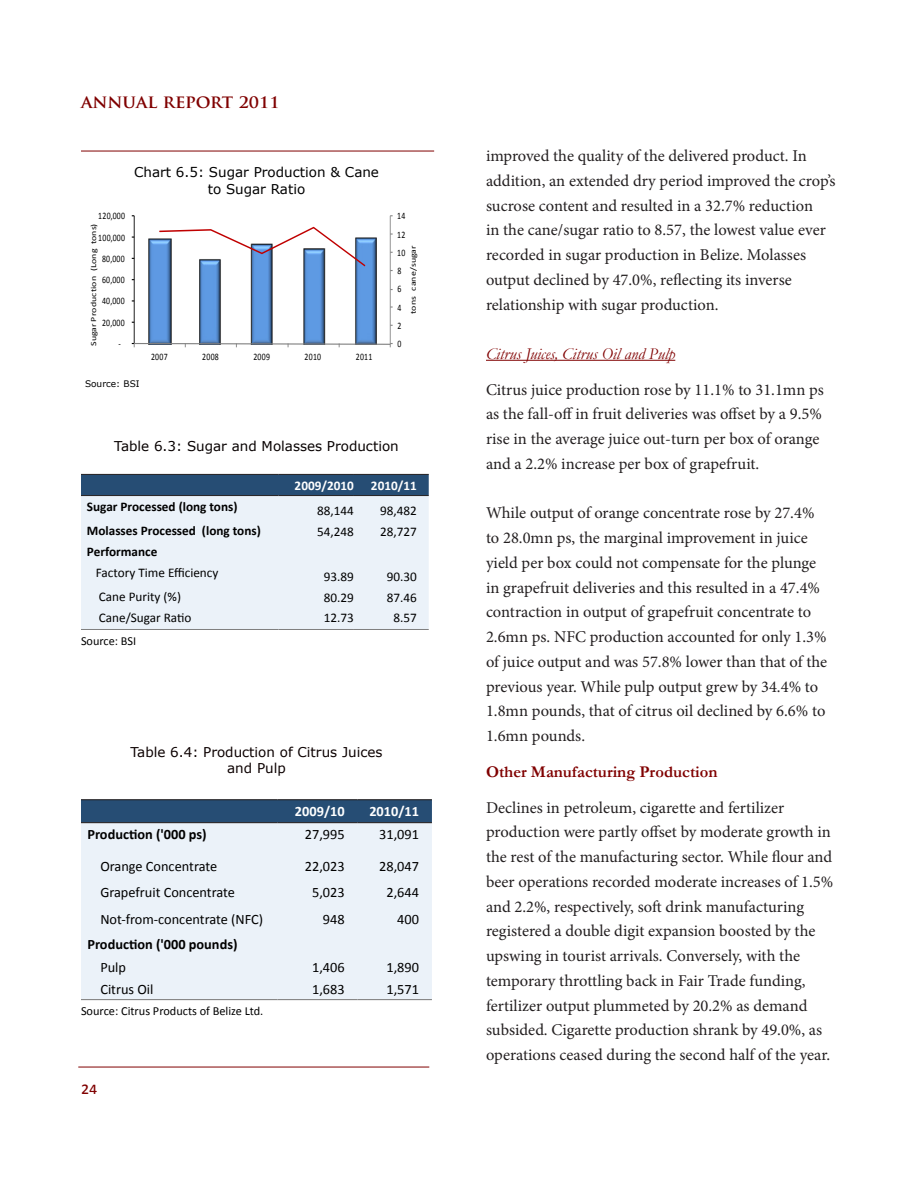
<style>
.page{position:relative;width:918px;height:1188px;background:#fff}
.page>*{position:absolute;margin:0;border:0;box-sizing:border-box;transform-origin:0 0}
.t1{font:700 18px "Trajan Pro";color:#800000}
.t2{font:18px "Calibri";color:#800000}
.Body_Text{font:16.5px/24.8px "Minion Pro";color:#231f20}
.Sub_Heading{font:italic 16.5px "Garamond";color:#800000}
.Heading_2{font:700 16.5px "Garamond";color:#800000}
.Body_Text-2{font:14.25px "Calibri";color:#000}
.Body_Text-3{font:700 14.25px "Calibri";color:#000}
.Body_Text-4{font:700 14.25px "Calibri";color:#fff}
.Chart___Table_Headin{font:13.5px "Verdana";color:#000}
.Chart___Table_Headin-2{font:13.5px "Verdana";color:#0c0000}
.Chart___Table_Headin-3{font:13.5px "Verdana";color:#070000}
.Body_Text-5{font:13.2px "Calibri";color:#000}
.Body_Text-6{font:700 13.2px "Calibri";color:#000}
.Body_Text-7{font:700 13.2px "Calibri";color:#fff}
.Body_Text-8{font:12.3px "Calibri";color:#000}
.t3{font:9.9px "Calibri";letter-spacing:.03em;color:#000;scale:.79 1}
.Chart___Table_Headin-4{font:9px "Verdana";color:#000}
.t4{font:7.8px "Calibri";letter-spacing:.01em;color:#000;scale:1.27 1}
</style>
<div class="page">
<hr style="left:486px;top:360px;width:189px;height:1px;background:#800000">
<hr style="left:81px;top:151px;width:353px;height:1px;background:#800000">
<div style="left:81px;top:475px;width:348px;height:20px;background:#264d74"></div>
<div style="left:81px;top:496px;width:348px;height:133px;background:#ebf2f9"></div>
<hr style="left:81px;top:474px;width:197px;height:1px;background:#231f20">
<hr style="left:278px;top:474px;width:76px;height:1px;background:#231f20">
<hr style="left:354px;top:474px;width:75px;height:1px;background:#231f20">
<hr style="left:81px;top:495px;width:197px;height:1px;background:#231f20">
<hr style="left:278px;top:495px;width:76px;height:1px;background:#231f20">
<hr style="left:354px;top:495px;width:75px;height:1px;background:#231f20">
<hr style="left:278px;top:629px;width:76px;height:1px;background:#808080">
<hr style="left:354px;top:629px;width:75px;height:1px;background:#808080">
<hr style="left:81px;top:629px;width:197px;height:1px;background:#808080">
<div style="left:81px;top:800px;width:351px;height:22px;background:#264d74"></div>
<div style="left:81px;top:823px;width:351px;height:176px;background:#ebf2f9"></div>
<svg style="left:81px;top:1000px;width:351px;height:1px"></svg>
<hr style="left:81px;top:799px;width:196px;height:1px;background:#231f20">
<hr style="left:277px;top:799px;width:81px;height:1px;background:#231f20">
<hr style="left:358px;top:799px;width:74px;height:1px;background:#231f20">
<hr style="left:81px;top:822px;width:196px;height:1px;background:#231f20">
<hr style="left:277px;top:822px;width:81px;height:1px;background:#231f20">
<hr style="left:358px;top:822px;width:74px;height:1px;background:#231f20">
<hr style="left:277px;top:999px;width:81px;height:1px;background:#808080">
<hr style="left:358px;top:999px;width:74px;height:1px;background:#808080">
<hr style="left:81px;top:999px;width:196px;height:1px;background:#808080">
<hr style="left:78px;top:1067px;width:351px;height:1px;background:#800000">
<img style="left:148px;top:238px;width:24px;height:105px">
<img style="left:199px;top:237px;width:178px;height:106px">
<hr style="left:390px;top:216px;width:1px;height:128px;background:#868686">
<hr style="left:134px;top:216px;width:1px;height:128px;background:#000">
<svg style="left:132px;top:343px;width:261px;height:4px"></svg>
<svg style="left:159px;top:226px;width:207px;height:42px"></svg>
<p class="t1" style="left:81px;top:90px;width:200px">ANNUAL REPORT 2011</p>
<p class="t3" style="left:98px;top:210px;width:35px">120,000</p>
<p class="t4" style="left:89px;top:346px;width:98px;rotate:-90deg">Sugar Production (Long tons)</p>
<p class="t3" style="left:98px;top:231px;width:35px">100,000</p>
<p class="t3" style="left:102px;top:252px;width:30px">80,000</p>
<p class="t3" style="left:102px;top:274px;width:30px">60,000</p>
<p class="t3" style="left:102px;top:295px;width:30px">40,000</p>
<p class="t3" style="left:102px;top:316px;width:30px">20,000</p>
<p class="t3" style="left:119px;top:337px;width:5px">-</p>
<p class="Chart___Table_Headin" style="left:134px;top:163px;width:246px">Chart 6.5: Sugar Production &amp; Cane</p>
<p class="Chart___Table_Headin" style="left:208px;top:179px;width:99px">to Sugar Ratio</p>
<p class="t3" style="left:151px;top:351px;width:22px">2007</p>
<p class="t3" style="left:202px;top:351px;width:22px">2008</p>
<p class="t3" style="left:253px;top:351px;width:22px">2009</p>
<p class="t3" style="left:305px;top:351px;width:22px">2010</p>
<p class="t3" style="left:356px;top:351px;width:22px">2011</p>
<p class="Chart___Table_Headin-4" style="left:85px;top:378px;width:56px">Source: BSI</p>
<p class="t3" style="left:397px;top:210px;width:12px">14</p>
<p class="t3" style="left:397px;top:228px;width:12px">12</p>
<p class="t4" style="left:408px;top:314px;width:55px;rotate:-90deg">tons cane/sugar</p>
<p class="t3" style="left:397px;top:246px;width:12px">10</p>
<p class="t3" style="left:398px;top:265px;width:7px">8</p>
<p class="t3" style="left:398px;top:283px;width:7px">6</p>
<p class="t3" style="left:398px;top:301px;width:7px">4</p>
<p class="t3" style="left:398px;top:319px;width:7px">2</p>
<p class="t3" style="left:398px;top:337px;width:7px">0</p>
<p class="Chart___Table_Headin-3" style="left:114px;top:436px;width:286px">Table 6.3: Sugar and Molasses Production</p>
<p class="Body_Text-7" style="left:295px;top:477px;width:61px">2009/2010</p>
<p class="Body_Text-7" style="left:371px;top:477px;width:47px">2010/11</p>
<p class="Body_Text-6" style="left:87px;top:498px;width:152px">Sugar Processed (long tons)</p>
<p class="Body_Text-5" style="left:317px;top:502px;width:38px">88,144</p>
<p class="Body_Text-5" style="left:380px;top:502px;width:38px">98,482</p>
<p class="Body_Text-6" style="left:87px;top:522px;width:175px">Molasses Processed (long tons)</p>
<p class="Body_Text-5" style="left:317px;top:523px;width:38px">54,248</p>
<p class="Body_Text-5" style="left:380px;top:523px;width:38px">28,727</p>
<p class="Body_Text-6" style="left:87px;top:543px;width:72px">Performance</p>
<p class="Body_Text-5" style="left:96px;top:564px;width:124px">Factory Time Efficiency</p>
<p class="Body_Text-5" style="left:324px;top:568px;width:32px">93.89</p>
<p class="Body_Text-5" style="left:387px;top:568px;width:32px">90.30</p>
<p class="Body_Text-5" style="left:99px;top:589px;width:84px">Cane Purity (%)</p>
<p class="Body_Text-5" style="left:324px;top:589px;width:32px">80.29</p>
<p class="Body_Text-5" style="left:387px;top:589px;width:32px">87.46</p>
<p class="Body_Text-5" style="left:99px;top:610px;width:94px">Cane/Sugar Ratio</p>
<p class="Body_Text-5" style="left:324px;top:610px;width:32px">12.73</p>
<p class="Body_Text-5" style="left:393px;top:610px;width:25px">8.57</p>
<p class="Body_Text-8" style="left:81px;top:633px;width:57px">Source: BSI</p>
<p class="Chart___Table_Headin-2" style="left:130px;top:743px;width:254px">Table 6.4: Production of Citrus Juices</p>
<p class="Chart___Table_Headin-2" style="left:227px;top:759px;width:60px">and Pulp</p>
<p class="Body_Text-4" style="left:295px;top:802px;width:51px">2009/10</p>
<p class="Body_Text-4" style="left:369px;top:802px;width:51px">2010/11</p>
<p class="Body_Text-3" style="left:87px;top:825px;width:121px">Production ('000 ps)</p>
<p class="Body_Text-2" style="left:305px;top:825px;width:41px">27,995</p>
<p class="Body_Text-2" style="left:379px;top:825px;width:41px">31,091</p>
<p class="Body_Text-2" style="left:100px;top:857px;width:118px">Orange Concentrate</p>
<p class="Body_Text-2" style="left:305px;top:857px;width:41px">22,023</p>
<p class="Body_Text-2" style="left:379px;top:857px;width:41px">28,047</p>
<p class="Body_Text-2" style="left:100px;top:884px;width:136px">Grapefruit Concentrate</p>
<p class="Body_Text-2" style="left:312px;top:884px;width:34px">5,023</p>
<p class="Body_Text-2" style="left:386px;top:884px;width:34px">2,644</p>
<p class="Body_Text-2" style="left:100px;top:911px;width:164px">Not-from-concentrate (NFC)</p>
<p class="Body_Text-2" style="left:323px;top:911px;width:23px">948</p>
<p class="Body_Text-2" style="left:397px;top:911px;width:23px">400</p>
<p class="Body_Text-3" style="left:87px;top:935px;width:152px">Production ('000 pounds)</p>
<p class="Body_Text-2" style="left:100px;top:958px;width:27px">Pulp</p>
<p class="Body_Text-2" style="left:312px;top:958px;width:34px">1,406</p>
<p class="Body_Text-2" style="left:386px;top:958px;width:34px">1,890</p>
<p class="Body_Text-2" style="left:100px;top:980px;width:55px">Citrus Oil</p>
<p class="Body_Text-2" style="left:312px;top:980px;width:34px">1,683</p>
<p class="Body_Text-2" style="left:386px;top:980px;width:34px">1,571</p>
<p class="Body_Text-8" style="left:81px;top:1003px;width:184px">Source: Citrus Products of Belize Ltd.</p>
<p class="t2" style="left:81px;top:1076px;width:18px">24</p>
<p class="Body_Text" style="left:486px;top:143px;width:351px">improved the quality of the delivered product. In addition, an extended dry period improved the crop’s sucrose content and resulted in a 32.7% reduction<br>in the cane/sugar ratio to 8.57, the lowest value ever recorded in sugar production in Belize. Molasses output declined by 47.0%, reflecting its inverse relationship with sugar production.</p>
<p class="Sub_Heading" style="left:486px;top:343px;width:191px">Citrus Juices, Citrus Oil and Pulp</p>
<p class="Body_Text" style="left:486px;top:377px;width:339px">Citrus juice production rose by 11.1% to 31.1mn ps as the fall-off in fruit deliveries was offset by a 9.5% rise in the average juice out-turn per box of orange and a 2.2% increase per box of grapefruit.</p>
<p class="Body_Text" style="left:486px;top:501px;width:343px">While output of orange concentrate rose by 27.4% to 28.0mn ps, the marginal improvement in juice yield per box could not compensate for the plunge in grapefruit deliveries and this resulted in a 47.4% contraction in output of grapefruit concentrate to 2.6mn ps. NFC production accounted for only 1.3% of juice output and was 57.8% lower than that of the previous year. While pulp output grew by 34.4% to 1.8mn pounds, that of citrus oil declined by 6.6% to 1.6mn pounds.</p>
<p class="Heading_2" style="left:486px;top:761px;width:233px">Other Manufacturing Production</p>
<p class="Body_Text" style="left:486px;top:795px;width:349px">Declines in petroleum, cigarette and fertilizer production were partly offset by moderate growth in the rest of the manufacturing sector. While flour and beer operations recorded moderate increases of 1.5% and 2.2%, respectively, soft drink manufacturing registered a double digit expansion boosted by the upswing in tourist arrivals. Conversely, with the temporary throttling back in Fair Trade funding, fertilizer output plummeted by 20.2% as demand subsided. Cigarette production shrank by 49.0%, as operations ceased during the second half of the year.</p>
</div>
